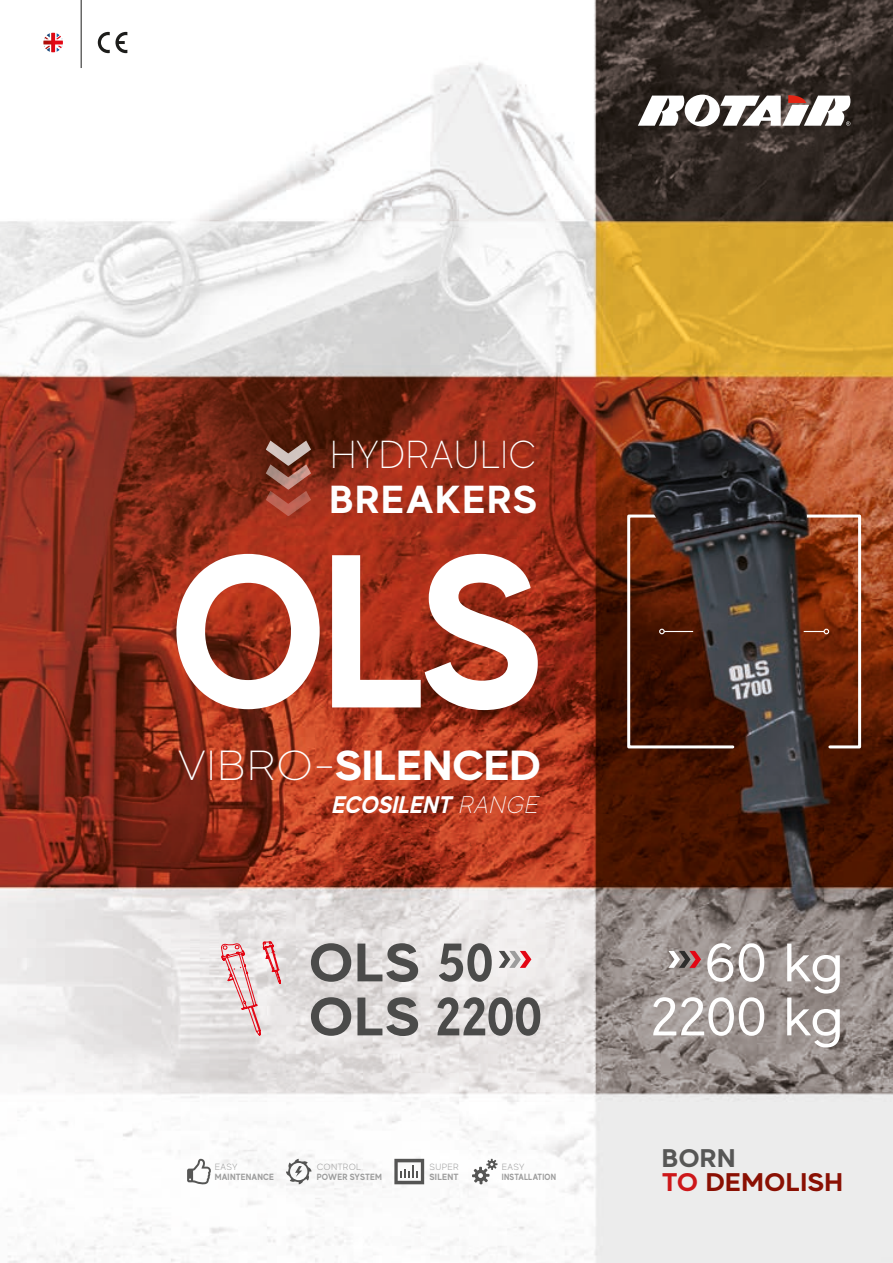
<style>
.page{position:relative;width:893px;height:1263px;background:#fff}
.page>*{position:absolute;margin:0;border:0;box-sizing:border-box;transform-origin:0 0}
.t1{font:700 217.5px "MADE Evolve Sans";color:#fff}
.t2{font:700 54px/54px "MADE Evolve Sans";letter-spacing:-.005em;color:#4b4b4a;scale:1.1 1}
.t3{font:54px/54px "MADE Evolve Sans";letter-spacing:-.02em;color:#fff;scale:1.1 1}
.t4{font:700 42px "MADE Evolve Sans";color:#fff;scale:1.1 1}
.t5{font:100 39px "MADE Evolve Sans";letter-spacing:-.015em;color:#fff}
.t6{font:700 39px "MADE Evolve Sans";letter-spacing:.04em;color:#fff;scale:1.05 1}
.t7{font:700 25.5px/24px "MADE Evolve Sans";letter-spacing:.02em;color:#8a1003;scale:1.1 1}
.t8{font:italic 700 24px "MADE Evolve Sans";color:#fff}
.t9{font:700 9px "MADE Evolve Sans";letter-spacing:.02em;color:#9d9d9d;scale:.95 1}
.t10{font:300 9px "MADE Evolve Sans";letter-spacing:.03em;color:#9d9d9d}
.t11{font:700 9px "MADE Evolve Sans";letter-spacing:.02em;color:#9d9d9d;scale:.9 1}
.t12{font:700 9px "MADE Evolve Sans";letter-spacing:.02em;color:#9d9d9d}
.s1{font-weight:100}
.s2{font-weight:500}
.s3{font-weight:500;color:#9d9d9d}
.s4{font-weight:500;color:#e30614}
.s5{font-weight:500;color:#2e2d2c}
.s6{color:#575756}
.s7{color:#cd171a}
</style>
<div class="page">
<img style="left:0;top:0;width:893px;height:1263px">
<svg style="left:626px;top:513px;width:237px;height:237px;background:#59362a"></svg>
<svg style="left:804px;top:629px;width:25px;height:5px"></svg>
<svg style="left:659px;top:629px;width:34px;height:5px"></svg>
<hr style="left:81px;top:0;width:1px;height:68px;background:#1d1d1b">
<svg style="left:638px;top:95px;width:213px;height:31px"></svg>
<svg style="left:98px;top:32px;width:29px;height:21px"></svg>
<svg style="left:43px;top:32px;width:21px;height:21px"></svg>
<svg style="left:43px;top:33px;width:20px;height:19px"></svg>
<svg style="left:472px;top:1159px;width:25px;height:25px"></svg>
<svg style="left:394px;top:1159px;width:30px;height:25px"></svg>
<svg style="left:286px;top:1159px;width:25px;height:25px"></svg>
<svg style="left:187px;top:1158px;width:25px;height:26px"></svg>
<svg style="left:221px;top:940px;width:60px;height:105px;background:#e6cbcc"></svg>
<svg style="left:266px;top:441px;width:45px;height:75px;background:#9b5748"></svg>
<h3 class="t5" style="left:330px;top:431px;width:209px">HYDRAULIC</h3>
<h3 class="t6" style="left:330px;top:474px;width:199px">BREAKERS</h3>
<h1 class="t1" style="left:170px;top:493px;width:374px">OLS</h1>
<h3 class="t4" style="left:178px;top:738px;width:332px"><span class="s1">VIBRO-</span>SILENCED</h3>
<h3 class="t8" style="left:331px;top:789px;width:215px">ECOSILENT <span class="s1">RANGE</span></h3>
<h2 class="t2" style="left:309px;top:934px;width:214px">OLS 50<span class="s2">›</span><span class="s3">›</span><span class="s4">›<br></span>OLS 2200</h2>
<p class="t10" style="left:215px;top:1161px;width:24px">EASY</p>
<p class="t9" style="left:215px;top:1171px;width:64px">MAINTENANCE</p>
<p class="t10" style="left:317px;top:1161px;width:46px">CONTROL</p>
<p class="t9" style="left:317px;top:1171px;width:70px">POWER SYSTEM</p>
<p class="t10" style="left:429px;top:1161px;width:31px">SUPER</p>
<p class="t12" style="left:429px;top:1171px;width:31px">SILENT</p>
<p class="t10" style="left:502px;top:1161px;width:24px">EASY</p>
<p class="t11" style="left:502px;top:1171px;width:62px">INSTALLATION</p>
<h2 class="t3" style="left:650px;top:934px;width:177px"><span class="s2">›</span><span class="s5">›</span><span class="s4">›</span>60 kg<br>2200 kg</h2>
<h3 class="t7" style="left:662px;top:1145px;width:166px"><span class="s6">BORN<br></span><span class="s7">TO</span> DEMOLISH</h3>
</div>
